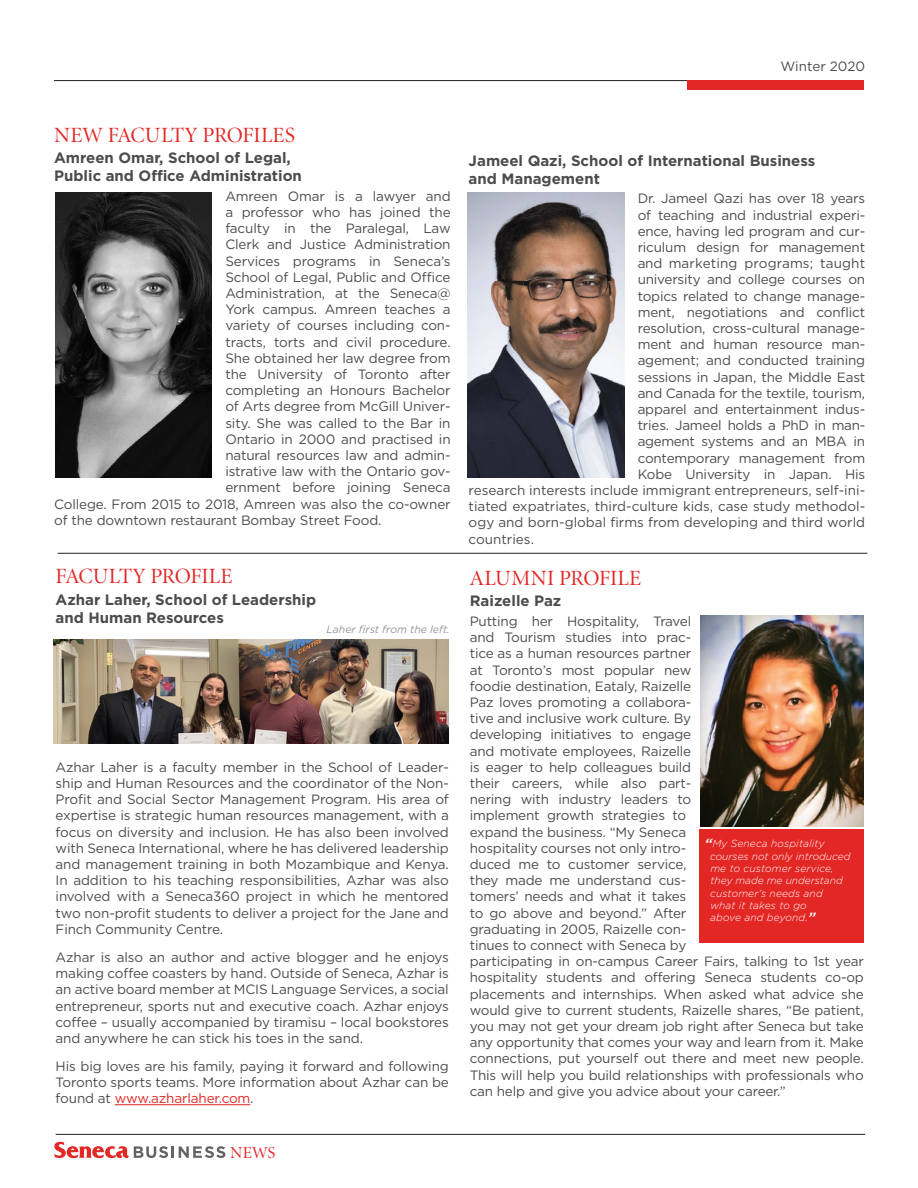
<style>
.page{position:relative;width:918px;height:1188px;background:#fff}
.page>*{position:absolute;margin:0;border:0;box-sizing:border-box;transform-origin:0 0}
.t1{font:21.75px "Minion Display";letter-spacing:.005em;color:#e22725}
.t2{font:16.8px "Minion Display";color:#e22725}
.t3{font:700 15px/18px "Gotham";color:#4b4c4d}
.t4{font:13.5px/16.2px "Gotham";letter-spacing:-.015em;color:#4b4c4d;text-align:justify}
.t5{font:13.5px "Gotham";letter-spacing:.01em;color:#4b4c4d}
.t6{font:italic 10.5px "Gotham";color:#939598}
.t7{font:italic 300 10.2px/12.3px "Gotham";letter-spacing:.015em;color:#fff}
.s1{color:#e22725}
.s2{font-weight:500;font-size:14.85px}
</style>
<div class="page">
<hr style="left:115px;top:1104px;width:135px;height:1px;background:#e22725">
<hr style="left:54px;top:80px;width:810px;height:1px;background:#231f20">
<div style="left:687px;top:80px;width:177px;height:9px;background:#e22725"></div>
<hr style="left:56px;top:1134px;width:809px;height:1px;background:#231f20">
<svg style="left:54px;top:1142px;width:171px;height:16px"></svg>
<hr style="left:58px;top:553px;width:809px;height:1px;background:#231f20">
<img style="left:56px;top:192px;width:156px;height:285px">
<img style="left:468px;top:192px;width:156px;height:285px">
<img style="left:53px;top:639px;width:396px;height:105px">
<img style="left:700px;top:616px;width:164px;height:211px">
<div style="left:700px;top:829px;width:164px;height:113px;background:#e22725"></div>
<p class="t4" style="left:780px;top:58px;width:86px">Winter 2020</p>
<h1 class="t1" style="left:54px;top:124px;width:243px">NEW FACULTY PROFILES</h1>
<p class="t3" style="left:54px;top:149px;width:249px">Amreen Omar, School of Legal,<br>Public and Office Administration</p>
<p class="t4" style="left:225px;top:188px;width:227px">Amreen Omar is a lawyer and</p>
<p class="t4" style="left:225px;top:204px;width:227px">a professor who has joined the</p>
<p class="t4" style="left:225px;top:220px;width:227px">faculty in the Paralegal, Law</p>
<p class="t4" style="left:225px;top:236px;width:227px">Clerk and Justice Administration</p>
<p class="t4" style="left:225px;top:252px;width:227px">Services programs in Seneca’s</p>
<p class="t4" style="left:225px;top:269px;width:227px">School of Legal, Public and Office</p>
<p class="t4" style="left:225px;top:285px;width:227px">Administration, at the Seneca@</p>
<p class="t4" style="left:225px;top:301px;width:227px">York campus. Amreen teaches a</p>
<p class="t4" style="left:225px;top:317px;width:227px">variety of courses including con-</p>
<p class="t4" style="left:225px;top:333px;width:227px">tracts, torts and civil procedure.</p>
<p class="t4" style="left:225px;top:350px;width:227px">She obtained her law degree from</p>
<p class="t4" style="left:225px;top:366px;width:227px">the University of Toronto after</p>
<p class="t4" style="left:225px;top:382px;width:227px">completing an Honours Bachelor</p>
<p class="t4" style="left:225px;top:398px;width:227px">of Arts degree from McGill Univer-</p>
<p class="t4" style="left:225px;top:414px;width:227px">sity. She was called to the Bar in</p>
<p class="t4" style="left:225px;top:431px;width:227px">Ontario in 2000 and practised in</p>
<p class="t4" style="left:225px;top:447px;width:227px">natural resources law and admin-</p>
<p class="t4" style="left:225px;top:463px;width:227px">istrative law with the Ontario gov-</p>
<p class="t4" style="left:225px;top:479px;width:227px">ernment before joining Seneca</p>
<p class="t4" style="left:54px;top:495px;width:398px">College. From 2015 to 2018, Amreen was also the co-owner</p>
<p class="t4" style="left:54px;top:512px;width:329px">of the downtown restaurant Bombay Street Food.</p>
<h1 class="t1" style="left:56px;top:566px;width:178px">FACULTY PROFILE</h1>
<p class="t3" style="left:56px;top:590px;width:262px">Azhar Laher, School of Leadership and Human Resources</p>
<p class="t6" style="left:327px;top:623px;width:125px">Laher first from the left.</p>
<p class="t4" style="left:56px;top:759px;width:395px">Azhar Laher is a faculty member in the School of Leader&shy;ship and Human Resources and the coordinator of the Non-Profit and Social Sector Management Program. His area of expertise is strategic human resources management, with a focus on diversity and inclusion. He has also been involved with Seneca International, where he has delivered leadership and management training in both Mozambique and Kenya.<br>In addition to his teaching responsibilities, Azhar was also involved with a Seneca360 project in which he mentored two non-profit students to deliver a project for the Jane and Finch Community Centre.</p>
<p class="t4" style="left:56px;top:949px;width:395px">Azhar is also an author and active blogger and he enjoys making coffee coasters by hand. Outside of Seneca, Azhar is an active board member at MCIS Language Services, a social entrepreneur, sports nut and executive coach. Azhar enjoys coffee – usually accompanied by tiramisu – local bookstores and anywhere he can stick his toes in the sand.</p>
<p class="t4" style="left:56px;top:1058px;width:395px">His big loves are his family, paying it forward and following Toronto sports teams. More information about Azhar can be found at <span class="s1">www.azharlaher.com</span>.</p>
<p class="t2" style="left:230px;top:1144px;width:47px">NEWS</p>
<p class="t3" style="left:469px;top:151px;width:348px">Jameel Qazi, School of International Business and Management</p>
<p class="t4" style="left:638px;top:190px;width:229px">Dr. Jameel Qazi has over 18 years</p>
<p class="t4" style="left:638px;top:207px;width:229px">of teaching and industrial experi-</p>
<p class="t4" style="left:638px;top:223px;width:229px">ence, having led program and cur-</p>
<p class="t4" style="left:638px;top:239px;width:229px">riculum design for management</p>
<p class="t5" style="left:638px;top:255px;width:229px">and marketing programs; taught</p>
<p class="t4" style="left:638px;top:271px;width:229px">university and college courses on</p>
<p class="t4" style="left:638px;top:288px;width:229px">topics related to change manage-</p>
<p class="t4" style="left:638px;top:304px;width:229px">ment, negotiations and conflict</p>
<p class="t4" style="left:638px;top:320px;width:229px">resolution, cross-cultural manage-</p>
<p class="t4" style="left:638px;top:336px;width:229px">ment and human resource man-</p>
<p class="t4" style="left:638px;top:352px;width:229px">agement; and conducted training</p>
<p class="t4" style="left:638px;top:369px;width:229px">sessions in Japan, the Middle East</p>
<p class="t4" style="left:638px;top:385px;width:229px">and Canada for the textile, tourism,</p>
<p class="t4" style="left:638px;top:401px;width:229px">apparel and entertainment indus-</p>
<p class="t4" style="left:638px;top:417px;width:229px">tries. Jameel holds a PhD in man-</p>
<p class="t4" style="left:638px;top:433px;width:229px">agement systems and an MBA in</p>
<p class="t4" style="left:638px;top:450px;width:229px">contemporary management from</p>
<p class="t4" style="left:638px;top:466px;width:229px">Kobe University in Japan. His</p>
<p class="t4" style="left:469px;top:482px;width:398px">research interests include immigrant entrepreneurs, self-ini-</p>
<p class="t4" style="left:469px;top:498px;width:398px">tiated expatriates, third-culture kids, case study methodol-</p>
<p class="t4" style="left:469px;top:514px;width:398px">ogy and born-global firms from developing and third world</p>
<p class="t4" style="left:469px;top:531px;width:67px">countries.</p>
<h1 class="t1" style="left:470px;top:567px;width:173px">ALUMNI PROFILE</h1>
<p class="t3" style="left:470px;top:592px;width:93px">Raizelle Paz</p>
<p class="t4" style="left:470px;top:613px;width:396px;text-align:left">Putting her Hospitality, Travel<br>and Tourism studies into prac-<br>tice as a human resources partner<br>at Toronto’s most popular new<br>foodie destination, Eataly, Raizelle<br>Paz loves promoting a collabora-<br>tive and inclusive work culture. By<br>developing initiatives to engage<br>and motivate employees, Raizelle<br>is eager to help colleagues build<br>their careers, while also part-<br>nering with industry leaders to<br>implement growth strategies to<br>expand the business. “My Seneca<br>hospitality courses not only intro-<br>duced me to customer service,<br>they made me understand cus-<br>tomers’ needs and what it takes<br>to go above and beyond.” After<br>graduating in 2005, Raizelle con-<br>tinues to connect with Seneca by<br>participating in on-campus Career Fairs, talking to 1st year hospitality students and offering Seneca students co-op placements and internships. When asked what advice she would give to current students, Raizelle shares, “Be patient, you may not get your dream job right after Seneca but take any opportunity that comes your way and learn from it. Make connections, put yourself out there and meet new people.<br>This will help you build relationships with professionals who can help and give you advice about your career.”</p>
<p class="t7" style="left:710px;top:837px;width:142px;text-indent:-6px"><span class="s2">“</span>My Seneca hospitality courses not only introduced me to customer service, they made me understand customer’s needs and<br>what it takes to go<br>above and beyond.<span class="s2">”</span></p>
</div>
